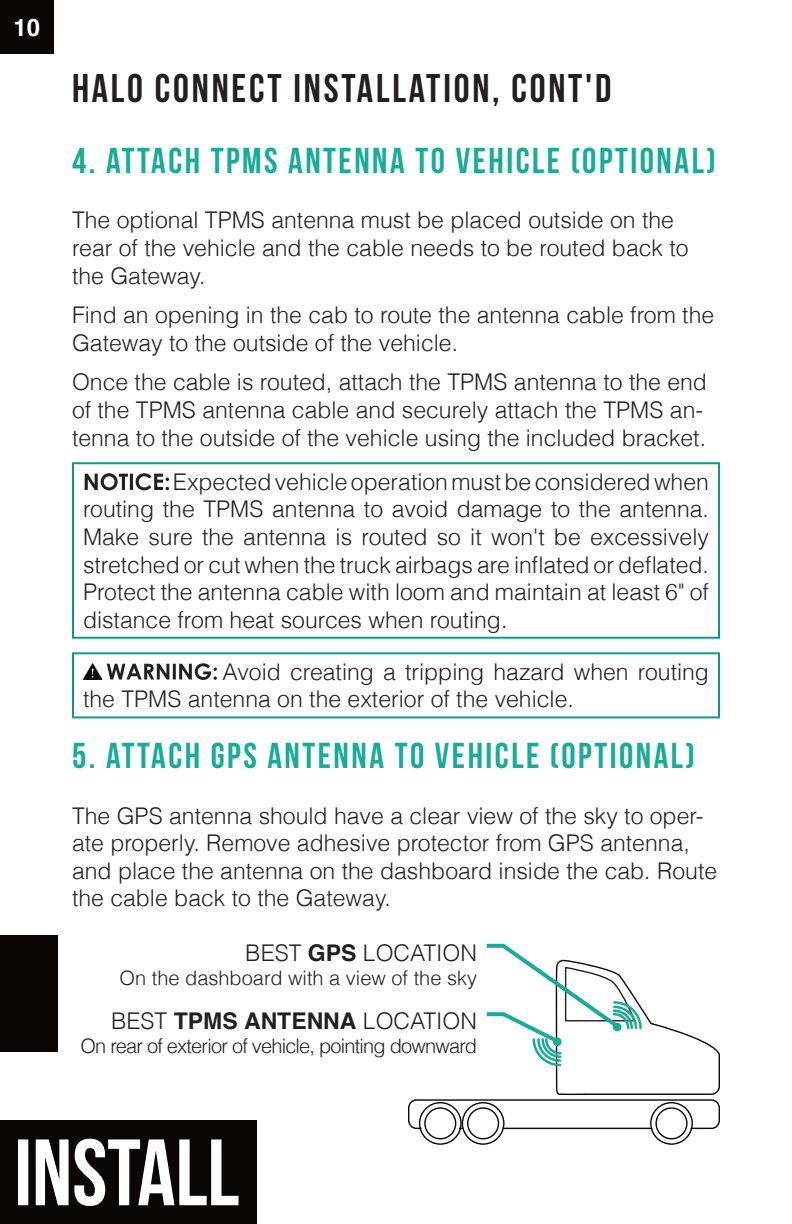
<style>
.page{position:relative;width:792px;height:1224px;background:#fff}
.page>*{position:absolute;margin:0;border:0;box-sizing:border-box;transform-origin:0 0}
.t1{font:40px "Bebas Neue";letter-spacing:.07em;color:#231f20}
.t2{font:36px "Bebas Neue";letter-spacing:.07em;color:#16ac99}
.t3{font:700 24px "Helvetica";color:#fff}
.UM_Paragraph{font:300 23px/27.6px "Helvetica";color:#231f20}
.t4{font:300 20px "Helvetica";letter-spacing:-.04em;color:#231f20}
.t5{font:300 20px "Helvetica";color:#231f20}
.s1{font-weight:700}
</style>
<div class="page">
<div style="left:0;top:0;width:54px;height:54px;background:#0a0604"></div>
<div style="left:0;top:1121px;width:257px;height:103px;background:#0a0604"></div>
<svg style="left:18px;top:1139px;width:221px;height:67px"></svg>
<div style="left:72px;top:652px;width:648px;height:66px;border:2px solid #12978b"></div>
<svg style="left:83px;top:663px;width:134px;height:17px"></svg>
<div style="left:72px;top:462px;width:648px;height:177px;border:2px solid #12978b"></div>
<svg style="left:85px;top:473px;width:84px;height:17px"></svg>
<svg style="left:418px;top:943px;width:302px;height:202px"></svg>
<svg style="left:487px;top:1012px;width:17px;height:4px"></svg>
<div style="left:0;top:935px;width:57px;height:116px;background:#0a0604"></div>
<p class="t3" style="left:14px;top:12px;width:28px">10</p>
<p class="t1" style="left:72px;top:67px;width:541px">HALO CONNECT INSTALLATION, CONT'D</p>
<p class="t2" style="left:72px;top:141px;width:645px">4. ATTACH TPMS ANTENNA TO VEHICLE (OPTIONAL)</p>
<p class="UM_Paragraph" style="left:72px;top:205px;width:618px">The optional TPMS antenna must be placed outside on the rear of the vehicle and the cable needs to be routed back to the Gateway.</p>
<p class="UM_Paragraph" style="left:72px;top:300px;width:644px">Find an opening in the cab to route the antenna cable from the<br>Gateway to the outside of the vehicle.</p>
<p class="UM_Paragraph" style="left:72px;top:367px;width:637px">Once the cable is routed, attach the TPMS antenna to the end of the TPMS antenna cable and securely attach the TPMS an&shy;tenna to the outside of the vehicle using the included bracket.</p>
<p class="UM_Paragraph" style="left:83px;top:467px;width:628px;text-align:justify;text-indent:90px">Expected vehicle operation must be considered when routing the TPMS antenna to avoid damage to the antenna.<br>Make sure the antenna is routed so it won't be excessively stretched or cut when the truck airbags are inflated or deflated.<br>Protect the antenna cable with loom and maintain at least 6" of distance from heat sources when routing.</p>
<p class="UM_Paragraph" style="left:83px;top:657px;width:628px;text-indent:139px">Avoid creating a tripping hazard when routing the TPMS antenna on the exterior of the vehicle.</p>
<p class="t2" style="left:72px;top:736px;width:624px">5. ATTACH GPS ANTENNA TO VEHICLE (OPTIONAL)</p>
<p class="UM_Paragraph" style="left:72px;top:800px;width:647px">The GPS antenna should have a clear view of the sky to oper&shy;ate properly. Remove adhesive protector from GPS antenna, and place the antenna on the dashboard inside the cab. Route the cable back to the Gateway.</p>
<p class="UM_Paragraph" style="left:245px;top:938px;width:233px">BEST <span class="s1">GPS</span> LOCATION</p>
<p class="t5" style="left:120px;top:962px;width:359px">On the dashboard with a view of the sky</p>
<p class="UM_Paragraph" style="left:111px;top:1006px;width:367px">BEST <span class="s1">TPMS ANTENNA</span> LOCATION</p>
<p class="t4" style="left:81px;top:1030px;width:398px">On rear of exterior of vehicle, pointing downward</p>
</div>
